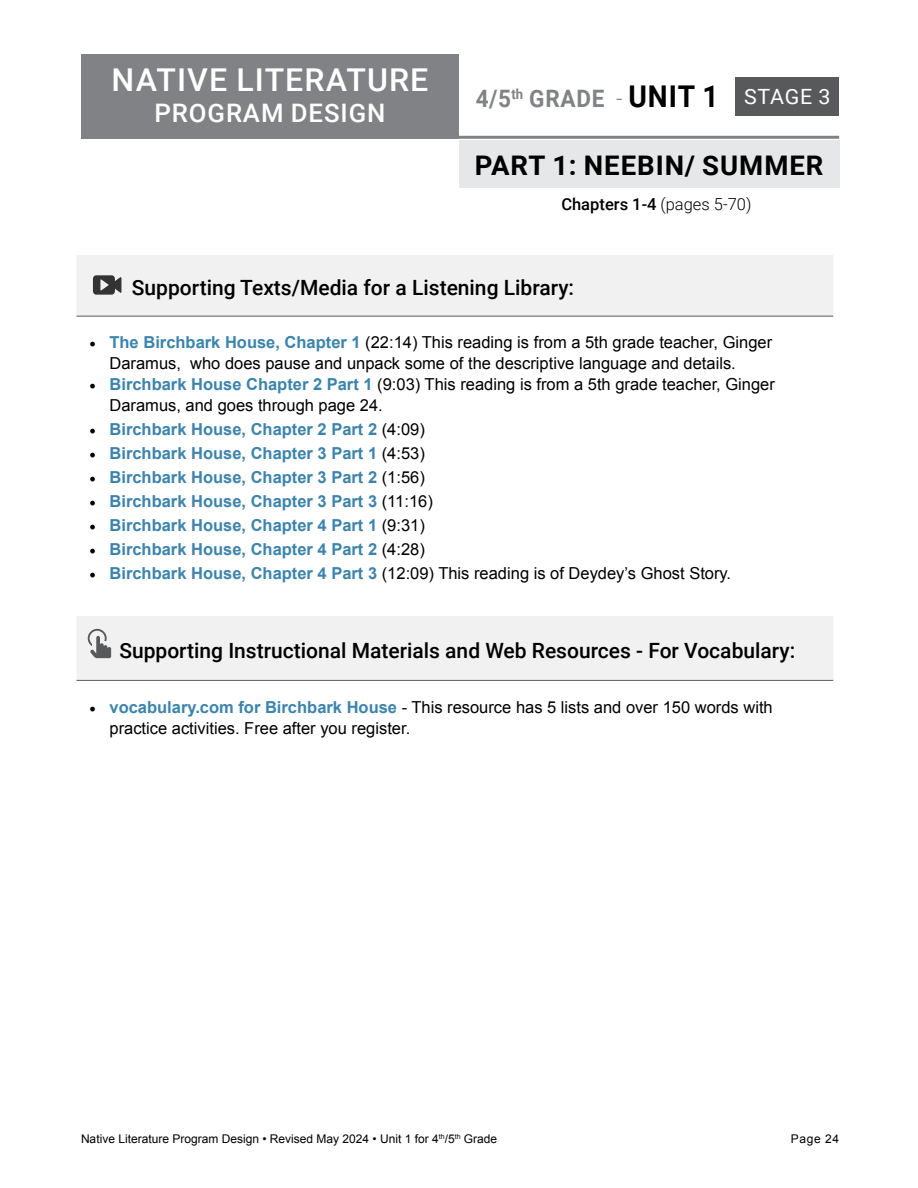
<style>
.page{position:relative;width:918px;height:1188px;background:#fff}
.page>*{position:absolute;margin:0;border:0;box-sizing:border-box;transform-origin:0 0}
.t1{font:500 31.5px "Roboto";letter-spacing:.035em;color:#fff}
.t2{font:700 27px "Roboto";letter-spacing:.035em;color:#000}
.t3{font:500 25.5px "Roboto";letter-spacing:.035em;color:#fff}
.t4{font:700 24px "Roboto";letter-spacing:.035em;color:#808285;scale:.94 1}
.t5{font:500 21px "Roboto";color:#000}
.t6{font:16.5px/21px "Arial";color:#000}
.t7{font:700 16.5px "Arial";color:#3984b1}
.t8{font:500 16.5px "Roboto";color:#000}
.t9{font:12px "Arial";color:#000}
.s1{font-weight:300}
.s2{font-size:30px;color:#000}
.s3{font-weight:400;font-size:21px;color:#fff}
.s4{font-family:"Minion Pro";font-size:18px}
.s5{font-weight:700;color:#3984b1}
.s6{font-family:"Minion Pro";font-weight:400;font-size:18px;color:#000}
.s7{font-weight:400;color:#000}
</style>
<div class="page">
<div style="left:81px;top:54px;width:378px;height:85px;background:#808285"></div>
<hr style="left:81px;top:136px;width:758px;height:3px;background:#808285">
<div style="left:735px;top:77px;width:104px;height:39px;background:#58595b"></div>
<div style="left:459px;top:140px;width:380px;height:47px;background:#e6e7e8"></div>
<div style="left:76px;top:255px;width:757px;height:425px;background:#f1f1f2"></div>
<div style="left:76px;top:316px;width:757px;height:277px;background:#fff"></div>
<div style="left:76px;top:593px;width:757px;height:22px;background:#fff"></div>
<hr style="left:76px;top:316px;width:757px;height:1px;background:#58595b">
<hr style="left:76px;top:680px;width:757px;height:1px;background:#58595b">
<svg style="left:93px;top:275px;width:28px;height:20px"></svg>
<svg style="left:88px;top:629px;width:23px;height:29px"></svg>
<h1 class="t1" style="left:112px;top:58px;width:318px">NATIVE LITERATURE</h1>
<h3 class="t3" style="left:155px;top:95px;width:232px">PROGRAM DESIGN</h3>
<h3 class="t4" style="left:476px;top:82px;width:379px">4/5<sup>th</sup> GRADE <span class="s1">-</span> <span class="s2">UNIT 1</span> <span class="s3">STAGE 3</span></h3>
<h2 class="t2" style="left:475px;top:147px;width:350px">PART 1: NEEBIN/ SUMMER</h2>
<p class="t8" style="left:561px;top:192px;width:192px">Chapters 1-4 <span class="s1">(pages 5-70)</span></p>
<p class="t5" style="left:132px;top:272px;width:444px">Supporting Texts/Media for a Listening Library:</p>
<p class="t6" style="left:110px;top:332px;width:664px;text-indent:-20px"><span class="s4">•</span> <span class="s5">The Birchbark House, Chapter 1</span> (22:14) This reading is from a 5th grade teacher, Ginger<br>Daramus, who does pause and unpack some of the descriptive language and details.</p>
<p class="t6" style="left:110px;top:374px;width:667px;text-indent:-20px"><span class="s4">•</span> <span class="s5">Birchbark House Chapter 2 Part 1</span> (9:03) This reading is from a 5th grade teacher, Ginger<br>Daramus, and goes through page 24.</p>
<p class="t7" style="left:89px;top:419px;width:337px"><span class="s6">•</span> Birchbark House, Chapter 2 Part 2 <span class="s7">(4:09)</span></p>
<p class="t7" style="left:89px;top:443px;width:337px"><span class="s6">•</span> Birchbark House, Chapter 3 Part 1 <span class="s7">(4:53)</span></p>
<p class="t7" style="left:89px;top:467px;width:337px"><span class="s6">•</span> Birchbark House, Chapter 3 Part 2 <span class="s7">(1:56)</span></p>
<p class="t7" style="left:89px;top:491px;width:345px"><span class="s6">•</span> Birchbark House, Chapter 3 Part 3 <span class="s7">(11:16)</span></p>
<p class="t7" style="left:89px;top:515px;width:337px"><span class="s6">•</span> Birchbark House, Chapter 4 Part 1 <span class="s7">(9:31)</span></p>
<p class="t7" style="left:89px;top:539px;width:337px"><span class="s6">•</span> Birchbark House, Chapter 4 Part 2 <span class="s7">(4:28)</span></p>
<p class="t6" style="left:89px;top:563px;width:643px"><span class="s4">•</span> <span class="s5">Birchbark House, Chapter 4 Part 3</span> (12:09) This reading is of Deydey’s Ghost Story.</p>
<p class="t5" style="left:119px;top:636px;width:677px">Supporting Instructional Materials and Web Resources - For Vocabulary:</p>
<p class="t6" style="left:110px;top:697px;width:665px;text-indent:-20px"><span class="s4">•</span> <span class="s5">vocabulary.com for Birchbark House</span> - This resource has 5 lists and over 150 words with practice activities. Free after you register.</p>
<p class="t9" style="left:81px;top:1131px;width:418px">Native Literature Program Design • Revised May 2024 • Unit 1 for 4<sup>th</sup>/5<sup>th</sup> Grade</p>
<p class="t9" style="left:791px;top:1131px;width:50px">Page 24</p>
</div>
